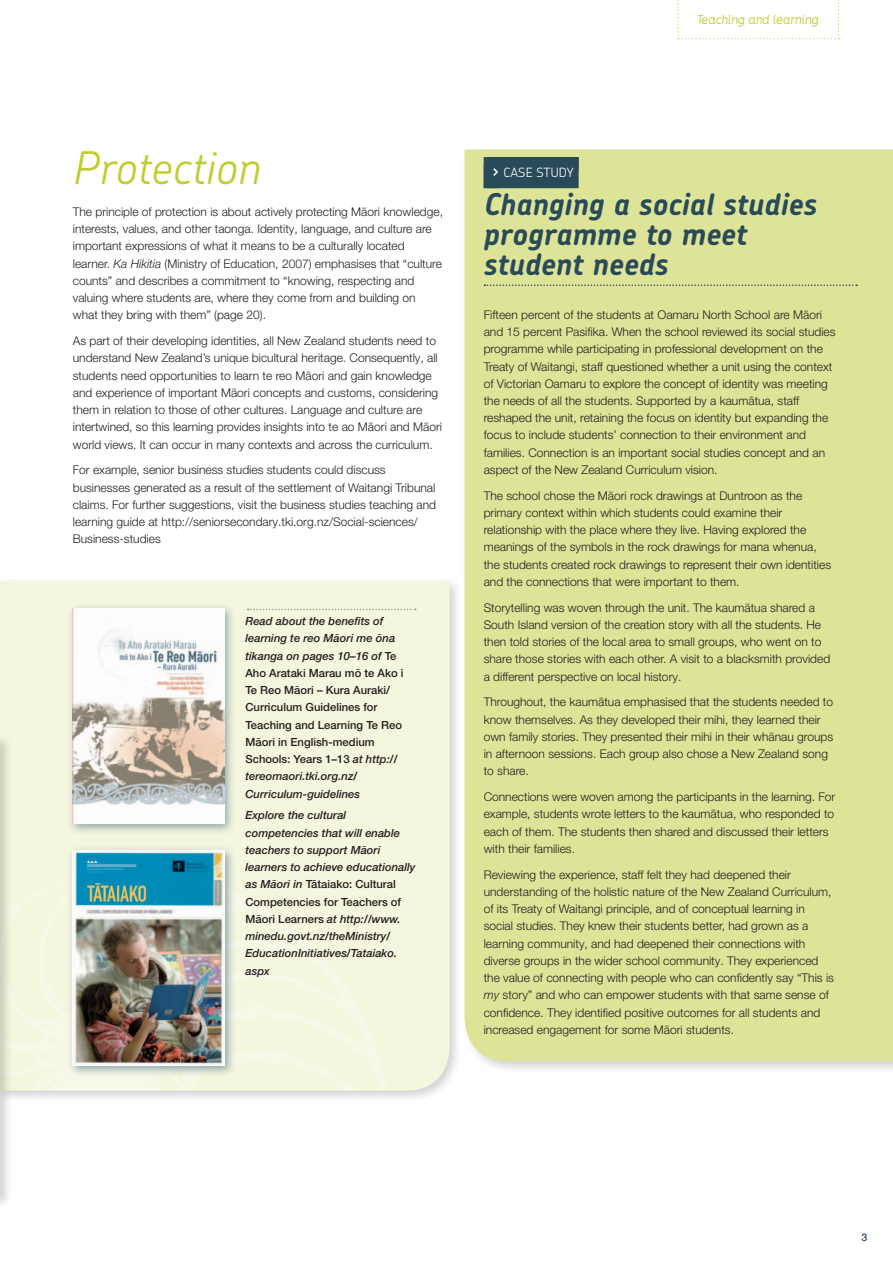
<style>
.page{position:relative;width:893px;height:1263px;background:#fff}
.page>*{position:absolute;margin:0;border:0;box-sizing:border-box;transform-origin:0 0}
.t1{font:italic 300 45px "Chevin Pro";letter-spacing:.01em;color:#c0cd30}
.t2{font:italic 700 30px/30px "Chevin Pro";color:#294b59}
.t3{font:300 12.75px "Chevin Pro";letter-spacing:.01em;color:#fff}
.t4{font:300 12px/17.2px "Helvetica Neue LT Pro";color:#231f20}
.t5{font:italic 12px "B Preplay";color:#c0cd30}
.t6{font:500 11.25px/17.2px "Helvetica Neue LT Pro";color:#231f20}
.t7{font:italic 500 11.25px/17.2px "Helvetica Neue LT Pro";color:#231f20}
.t8{font:500 10.5px "Helvetica Neue LT Pro";color:#294b59}
.s1{font-style:italic}
.s2{font-style:normal}
</style>
<div class="page">
<svg style="left:677px;top:0;width:162px;height:39px"></svg>
<div style="left:461px;top:146px;width:432px;height:928px;background:#231f20;opacity:.2"></div>
<div style="left:465px;top:150px;width:428px;height:911px;background:#dde397"></div>
<div style="left:0;top:577px;width:463px;height:526px;background:#231f20;opacity:.2"></div>
<div style="left:0;top:581px;width:450px;height:509px;background:#f4f6dd"></div>
<svg style="left:13px;top:872px;width:378px;height:218px;background:#f4f6df"></svg>
<svg style="left:248px;top:609px;width:168px;height:1px"></svg>
<svg style="left:484px;top:284px;width:373px;height:2px"></svg>
<div style="left:484px;top:157px;width:95px;height:31px;background:#294a59"></div>
<div style="left:0;top:734px;width:13px;height:476px;background:#231f20;opacity:.2"></div>
<svg style="left:0;top:738px;width:1px;height:458px"></svg>
<div style="left:67px;top:845px;width:169px;height:232px;background:#718c99;opacity:.75"></div>
<img style="left:73px;top:851px;width:151px;height:214px">
<div style="left:67px;top:603px;width:169px;height:232px;background:#718c99;opacity:.75"></div>
<img style="left:73px;top:608px;width:151px;height:215px">
<p class="t5" style="left:697px;top:13px;width:124px">Teaching and learning</p>
<h1 class="t1" style="left:73px;top:137px;width:190px">Protection</h1>
<p class="t4" style="left:73px;top:203px;width:372px">The principle of protection is about actively protecting Māori knowledge, interests, values, and other taonga. Identity, language, and culture are important expressions of what it means to be a culturally located learner. <span class="s1">Ka Hikitia</span> (Ministry of Education, 2007) emphasises that “culture counts” and describes a commitment to “knowing, respecting and valuing where students are, where they come from and building on what they bring with them” (page 20).</p>
<p class="t4" style="left:73px;top:332px;width:371px">As part of their developing identities, all New Zealand students need to understand New Zealand’s unique bicultural heritage. Consequently, all students need opportunities to learn te reo Māori and gain knowledge and experience of important Māori concepts and customs, considering them in relation to those of other cultures. Language and culture are intertwined, so this learning provides insights into te ao Māori and Māori world views. It can occur in many contexts and across the curriculum.</p>
<p class="t4" style="left:73px;top:461px;width:365px">For example, senior business studies students could discuss businesses generated as a result of the settlement of Waitangi Tribunal claims. For further suggestions, visit the business studies teaching and learning guide at http://seniorsecondary.tki.org.nz/Social-sciences/ Business-studies</p>
<p class="t6" style="left:245px;top:612px;width:160px"><span class="s1">Read about the benefits of learning te reo Māori me ōna tikanga on pages 10–16 of</span> Te<br>Aho Arataki Marau mō te Ako i<br>Te Reo Māori – Kura Auraki/<br>Curriculum Guidelines for<br>Teaching and Learning Te Reo<br>Māori in English-medium<br>Schools: Years 1–13 <span class="s1">at http:// tereomaori.tki.org.nz/<br>Curriculum-guidelines</span></p>
<p class="t7" style="left:245px;top:806px;width:172px">Explore the cultural competencies that will enable teachers to support Māori learners to achieve educationally as Māori in <span class="s2">Tātaiako: Cultural<br>Competencies for Teachers of<br>Māori Learners</span> at http://www. minedu.govt.nz/theMinistry/<br>EducationInitiatives/Tataiako. aspx</p>
<p class="t3" style="left:504px;top:164px;width:71px">CASE STUDY</p>
<h2 class="t2" style="left:484px;top:189px;width:335px">Changing a social studies programme to meet student needs</h2>
<p class="t4" style="left:484px;top:306px;width:353px">Fifteen percent of the students at Oamaru North School are Māori and 15 percent Pasifika. When the school reviewed its social studies programme while participating in professional development on the Treaty of Waitangi, staff questioned whether a unit using the context of Victorian Oamaru to explore the concept of identity was meeting the needs of all the students. Supported by a kaumātua, staff reshaped the unit, retaining the focus on identity but expanding the focus to include students’ connection to their environment and families. Connection is an important social studies concept and an aspect of the New Zealand Curriculum vision.</p>
<p class="t4" style="left:484px;top:487px;width:349px">The school chose the Māori rock drawings at Duntroon as the primary context within which students could examine their relationship with the place where they live. Having explored the meanings of the symbols in the rock drawings for mana whenua, the students created rock drawings to represent their own identities and the connections that were important to them.</p>
<p class="t4" style="left:484px;top:599px;width:348px">Storytelling was woven through the unit. The kaumātua shared a South Island version of the creation story with all the students. He then told stories of the local area to small groups, who went on to share those stories with each other. A visit to a blacksmith provided a different perspective on local history.</p>
<p class="t4" style="left:484px;top:693px;width:351px">Throughout, the kaumātua emphasised that the students needed to know themselves. As they developed their mihi, they learned their own family stories. They presented their mihi in their whānau groups in afternoon sessions. Each group also chose a New Zealand song to share.</p>
<p class="t4" style="left:484px;top:788px;width:353px">Connections were woven among the participants in the learning. For example, students wrote letters to the kaumātua, who responded to each of them. The students then shared and discussed their letters with their families.</p>
<p class="t4" style="left:484px;top:865px;width:352px">Reviewing the experience, staff felt they had deepened their understanding of the holistic nature of the New Zealand Curriculum, of its Treaty of Waitangi principle, and of conceptual learning in social studies. They knew their students better, had grown as a learning community, and had deepened their connections with diverse groups in the wider school community. They experienced the value of connecting with people who can confidently say “This is <span class="s1">my</span> story” and who can empower students with that same sense of confidence. They identified positive outcomes for all students and increased engagement for some Māori students.</p>
<p class="t8" style="left:861px;top:1231px;width:7px">3</p>
</div>
